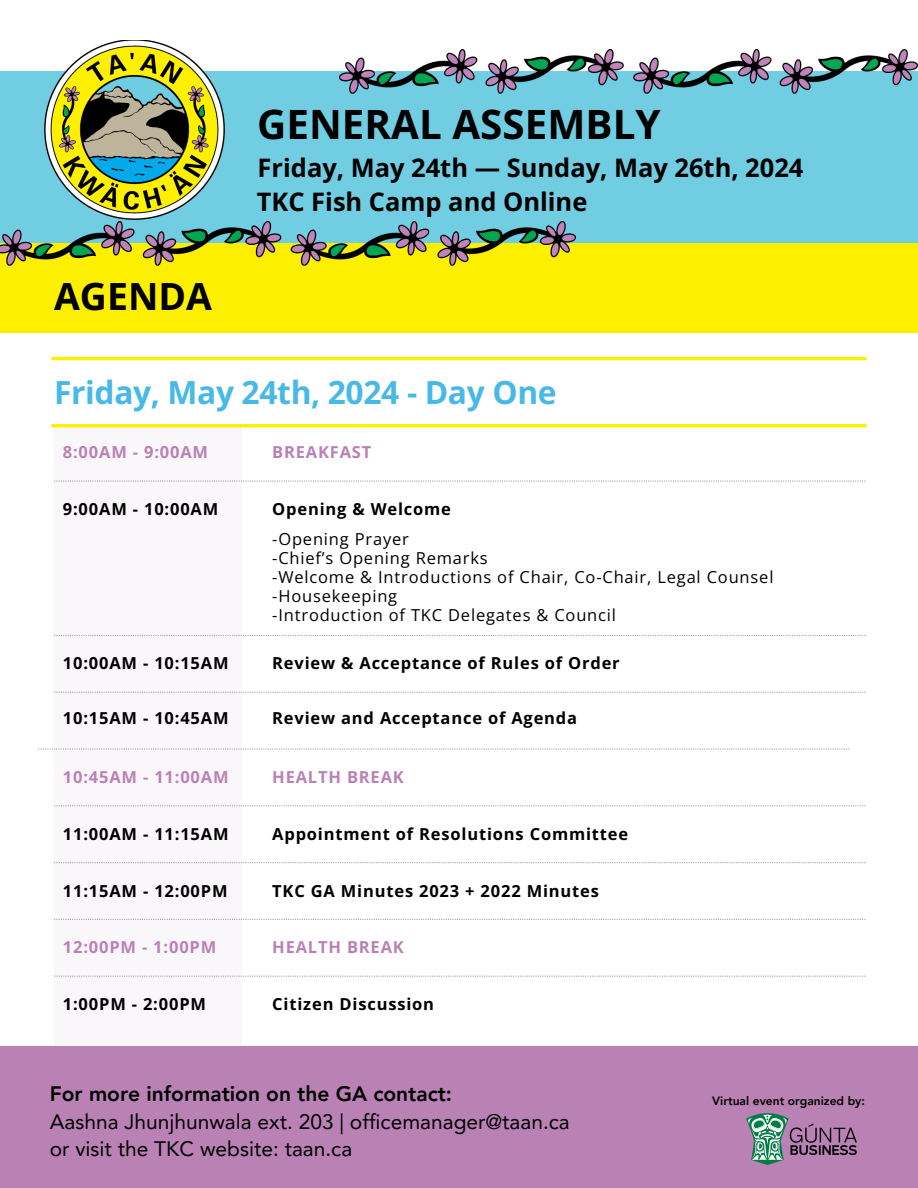
<style>
.page{position:relative;width:918px;height:1188px;background:#fff}
.page>*{position:absolute;margin:0;border:0;box-sizing:border-box;transform-origin:0 0}
.t1{font:700 40.35px "Open Sans";color:#000}
.t2{font:700 37.5px "Open Sans";color:#000}
.t3{font:700 31.8px "Open Sans";letter-spacing:-.01em;color:#48b9e7}
.t4{font:700 25.5px "Open Sans";color:#000}
.t5{font:21px/27.5px "Avenir LT Pro";color:#000}
.t6{font:700 16.5px "Open Sans";letter-spacing:.05em;color:#000}
.t7{font:16.5px "Open Sans";letter-spacing:.05em;color:#000}
.t8{font:700 16.5px "Open Sans";letter-spacing:.05em;color:#ba81b5}
.t9{font:800 12px "Avenir LT Pro";color:#000}
.s1{font-weight:800}
</style>
<div class="page">
<div style="left:0;top:72px;width:918px;height:174px;background:#71cde2"></div>
<div style="left:0;top:243px;width:918px;height:89px;background:#fcef00"></div>
<div style="left:0;top:1046px;width:918px;height:142px;background:#ba81b5"></div>
<img style="left:45px;top:41px;width:180px;height:178px">
<img style="left:0;top:221px;width:575px;height:44px">
<img style="left:339px;top:50px;width:579px;height:44px">
<img style="left:746px;top:1114px;width:111px;height:50px">
<div style="left:54px;top:425px;width:187px;height:621px;background:#faf7fa"></div>
<svg style="left:54px;top:635px;width:813px;height:1px"></svg>
<svg style="left:54px;top:692px;width:813px;height:1px"></svg>
<svg style="left:54px;top:805px;width:813px;height:1px"></svg>
<svg style="left:54px;top:862px;width:813px;height:1px"></svg>
<svg style="left:54px;top:919px;width:813px;height:1px"></svg>
<svg style="left:54px;top:976px;width:813px;height:1px"></svg>
<hr style="left:51px;top:357px;width:816px;height:3px;background:#fcef00">
<hr style="left:51px;top:424px;width:816px;height:3px;background:#fcef00">
<svg style="left:54px;top:480px;width:813px;height:2px"></svg>
<svg style="left:38px;top:748px;width:813px;height:2px"></svg>
<h3 class="t1" style="left:257px;top:96px;width:405px">GENERAL ASSEMBLY</h3>
<h5 class="t2" style="left:54px;top:270px;width:159px">AGENDA</h5>
<h2 class="t4" style="left:258px;top:149px;width:547px">Friday, May 24th — Sunday, May 26th, 2024</h2>
<h5 class="t4" style="left:257px;top:184px;width:332px">TKC Fish Camp and Online</h5>
<h5 class="t3" style="left:54px;top:370px;width:504px">Friday, May 24th, 2024 - Day One</h5>
<h6 class="t8" style="left:63px;top:441px;width:147px">8:00AM - 9:00AM</h6>
<p class="t8" style="left:272px;top:441px;width:101px">BREAKFAST</p>
<p class="t6" style="left:63px;top:497px;width:157px">9:00AM - 10:00AM</p>
<p class="t6" style="left:272px;top:497px;width:180px">Opening &amp; Welcome</p>
<h5 class="t7" style="left:272px;top:527px;width:138px">-Opening Prayer</h5>
<h6 class="t7" style="left:272px;top:546px;width:217px">-Chief’s Opening Remarks</h6>
<h5 class="t7" style="left:272px;top:565px;width:503px">-Welcome &amp; Introductions of Chair, Co-Chair, Legal Counsel</h5>
<h6 class="t7" style="left:272px;top:585px;width:126px">-Housekeeping</h6>
<h5 class="t7" style="left:272px;top:604px;width:345px">-Introduction of TKC Delegates &amp; Council</h5>
<h5 class="t6" style="left:63px;top:652px;width:167px">10:00AM - 10:15AM</h5>
<h5 class="t6" style="left:272px;top:652px;width:349px">Review &amp; Acceptance of Rules of Order</h5>
<h6 class="t6" style="left:63px;top:706px;width:167px">10:15AM - 10:45AM</h6>
<h5 class="t6" style="left:272px;top:706px;width:306px">Review and Acceptance of Agenda</h5>
<p class="t8" style="left:63px;top:765px;width:167px">10:45AM - 11:00AM</p>
<p class="t8" style="left:272px;top:765px;width:133px">HEALTH BREAK</p>
<h6 class="t6" style="left:63px;top:822px;width:167px">11:00AM - 11:15AM</h6>
<h5 class="t6" style="left:272px;top:822px;width:357px">Appointment of Resolutions Committee</h5>
<h5 class="t6" style="left:63px;top:879px;width:166px">11:15AM - 12:00PM</h5>
<h5 class="t6" style="left:272px;top:879px;width:328px">TKC GA Minutes 2023 + 2022 Minutes</h5>
<p class="t8" style="left:63px;top:936px;width:155px">12:00PM - 1:00PM</p>
<p class="t8" style="left:272px;top:936px;width:133px">HEALTH BREAK</p>
<h6 class="t6" style="left:63px;top:993px;width:145px">1:00PM - 2:00PM</h6>
<h4 class="t6" style="left:272px;top:993px;width:163px">Citizen Discussion</h4>
<p class="t5" style="left:50px;top:1082px;width:522px"><span class="s1">For more information on the GA contact:<br></span>Aashna Jhunjhunwala ext. 203 | officemanager@taan.ca or visit the TKC website: taan.ca</p>
<h1 class="t9" style="left:712px;top:1096px;width:154px">Virtual event organized by:</h1>
</div>
